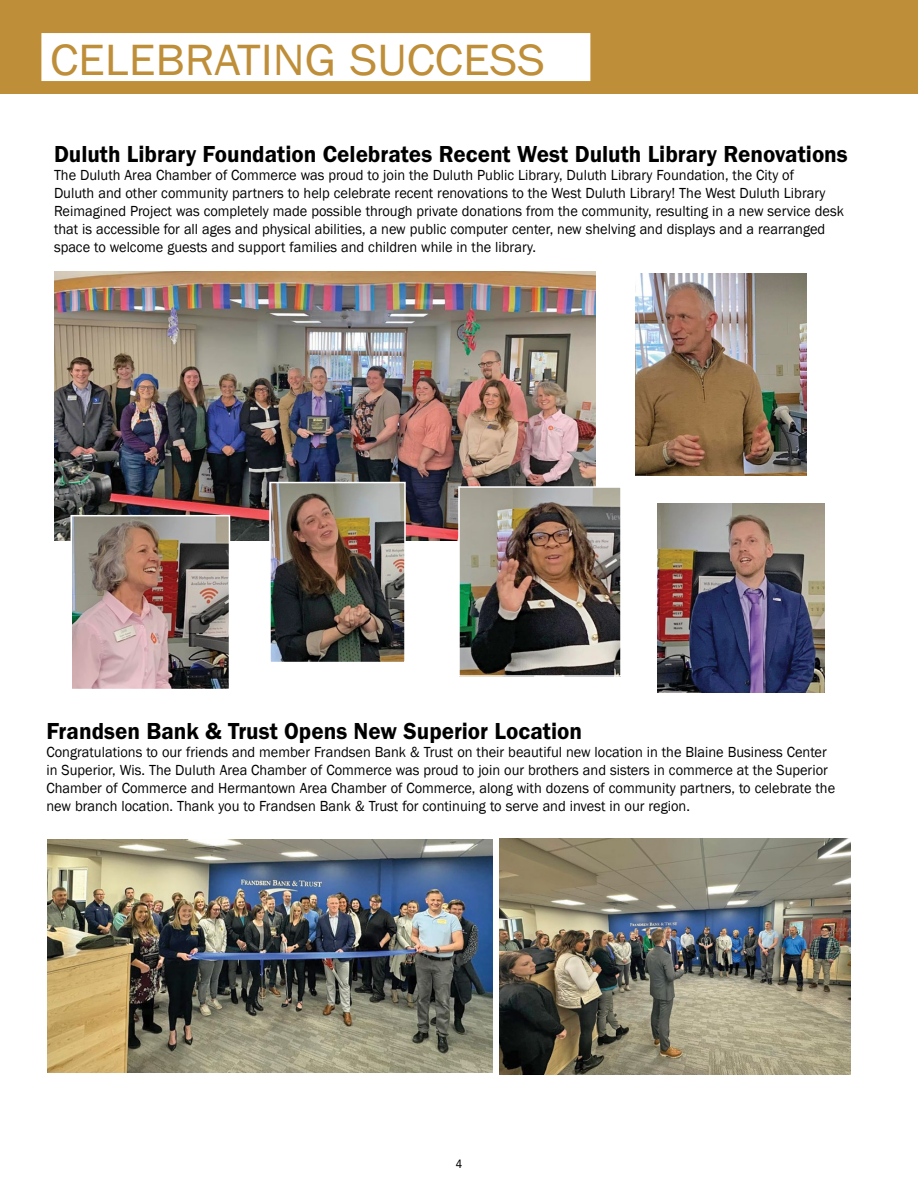
<style>
.page{position:relative;width:918px;height:1188px;background:#fff}
.page>*{position:absolute;margin:0;border:0;box-sizing:border-box;transform-origin:0 0}
.t1{font:45px "Franklin Gothic";color:#bf8e39;scale:1.08 1}
.t2{font:24px "Franklin Gothic URW Dem";color:#000;scale:.96 1}
.t3{font:15px/18px "Franklin Gothic";color:#000;scale:.96 1}
.Month_Day{font:12px "Avenir";color:#000;scale:.96 1}
</style>
<div class="page">
<div style="left:0;top:0;width:918px;height:94px;background:#bf8e39"></div>
<div style="left:38px;top:30px;width:555px;height:54px;background:#fff;border:3px solid #bf8e39"></div>
<img style="left:54px;top:271px;width:541px;height:270px">
<img style="left:272px;top:485px;width:131px;height:175px">
<div style="left:269px;top:482px;width:137px;height:181px;border:2px solid #fff"></div>
<img style="left:74px;top:518px;width:153px;height:169px">
<div style="left:71px;top:515px;width:159px;height:175px;border:2px solid #fff"></div>
<img style="left:461px;top:489px;width:158px;height:185px">
<div style="left:458px;top:486px;width:164px;height:191px;border:2px solid #fff"></div>
<img style="left:636px;top:273px;width:171px;height:203px">
<img style="left:657px;top:504px;width:168px;height:189px">
<img style="left:47px;top:839px;width:446px;height:234px">
<img style="left:500px;top:838px;width:350px;height:236px">
<p class="t1" style="left:50px;top:32px;width:460px">CELEBRATING SUCCESS</p>
<p class="t2" style="left:54px;top:139px;width:828px">Duluth Library Foundation Celebrates Recent West Duluth Library Renovations</p>
<p class="t3" style="left:54px;top:167px;width:824px">The Duluth Area Chamber of Commerce was proud to join the Duluth Public Library, Duluth Library Foundation, the City of<br>Duluth and other community partners to help celebrate recent renovations to the West Duluth Library! The West Duluth Library Reimagined Project was completely made possible through private donations from the community, resulting in a new service desk that is accessible for all ages and physical abilities, a new public computer center, new shelving and displays and a rearranged space to welcome guests and support families and children while in the library.</p>
<p class="t2" style="left:46px;top:716px;width:559px">Frandsen Bank &amp; Trust Opens New Superior Location</p>
<p class="t3" style="left:46px;top:743px;width:823px">Congratulations to our friends and member Frandsen Bank &amp; Trust on their beautiful new location in the Blaine Business Center in Superior, Wis. The Duluth Area Chamber of Commerce was proud to join our brothers and sisters in commerce at the Superior Chamber of Commerce and Hermantown Area Chamber of Commerce, along with dozens of community partners, to celebrate the new branch location. Thank you to Frandsen Bank &amp; Trust for continuing to serve and invest in our region.</p>
<p class="Month_Day" style="left:456px;top:1154px;width:8px">4</p>
</div>
